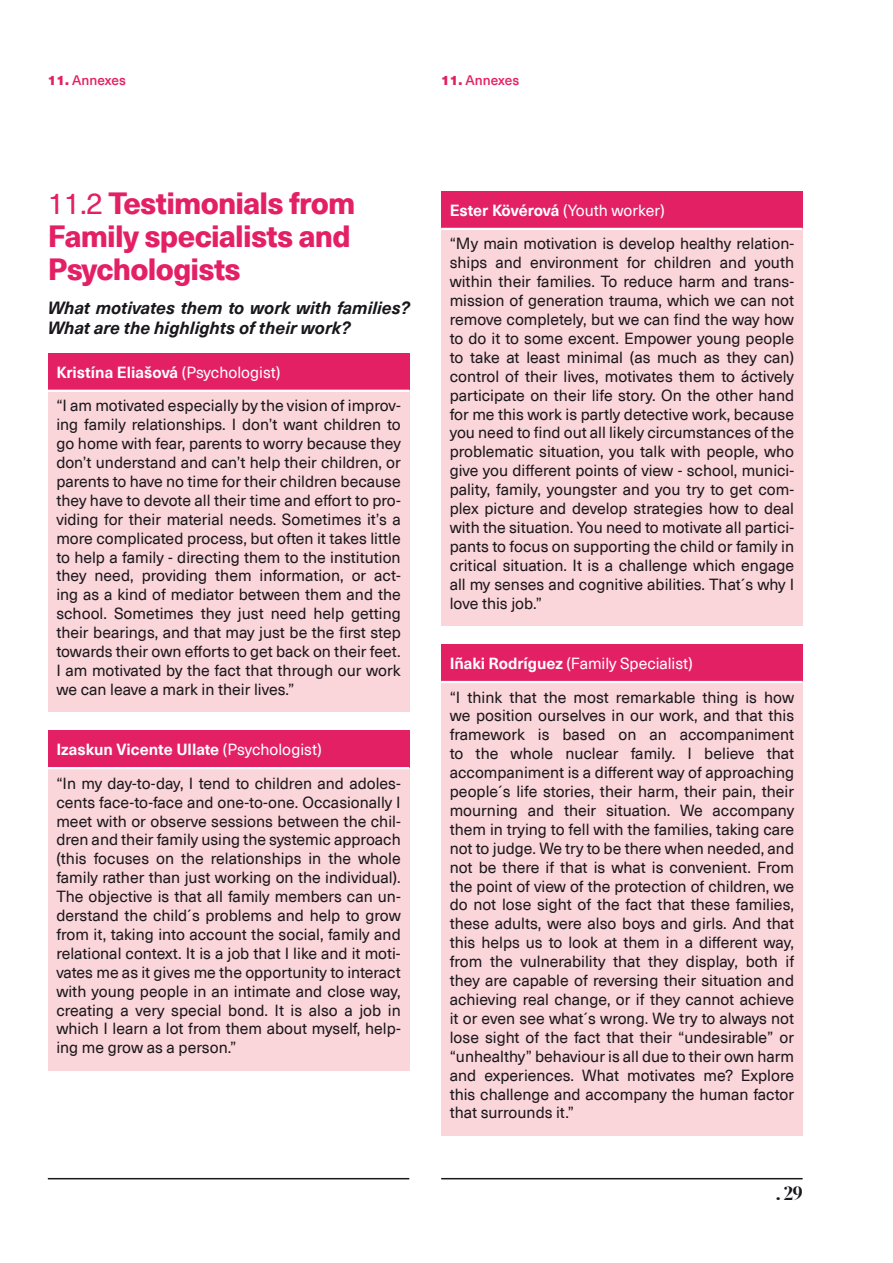
<style>
.page{position:relative;width:893px;height:1263px;background:#fff}
.page>*{position:absolute;margin:0;border:0;box-sizing:border-box;transform-origin:0 0}
.t1{font:800 30px/33px "Neue Haas Unica Pro";letter-spacing:-.025em;color:#e42065}
.t2{font:19.5px "Sliced Semi Bold Title";color:#1a171c}
.t3{font:italic 700 17.25px/20.7px "Neue Haas Unica Pro";color:#1a171c}
.t4{font:15.75px/18.9px "Neue Haas Unica Pro";color:#1a171c}
.t5{font:500 13.5px "Neue Haas Unica Pro";color:#e42065}
.s1{font-weight:900}
.s2{font-weight:400}
.s3{font-weight:700;color:#fff}
.s4{color:#fff}
</style>
<div class="page">
<hr style="left:48px;top:1178px;width:361px;height:1px;background:#1a171c">
<hr style="left:441px;top:1178px;width:362px;height:1px;background:#1a171c">
<div style="left:48px;top:353px;width:361px;height:38px;background:#e42065"></div>
<div style="left:48px;top:391px;width:361px;height:321px;background:#fad5d9"></div>
<hr style="left:48px;top:390px;width:361px;height:2px;background:#fff">
<div style="left:48px;top:731px;width:361px;height:37px;background:#e42065"></div>
<div style="left:48px;top:768px;width:361px;height:302px;background:#fad5d9"></div>
<hr style="left:48px;top:767px;width:361px;height:2px;background:#fff">
<div style="left:441px;top:191px;width:362px;height:38px;background:#e42065"></div>
<div style="left:441px;top:229px;width:362px;height:397px;background:#fad5d9"></div>
<hr style="left:441px;top:228px;width:362px;height:2px;background:#fff">
<div style="left:441px;top:644px;width:362px;height:38px;background:#e42065"></div>
<div style="left:441px;top:682px;width:362px;height:453px;background:#fad5d9"></div>
<hr style="left:441px;top:681px;width:362px;height:2px;background:#fff">
<p class="t5" style="left:48px;top:72px;width:80px"><span class="s1">11.</span> Annexes</p>
<p class="t5" style="left:441px;top:72px;width:80px"><span class="s1">11.</span> Annexes</p>
<h1 class="t1" style="left:48px;top:187px;width:309px"><span class="s2">11.2</span> Testimonials from<br>Family specialists and<br>Psychologists</h1>
<p class="t3" style="left:48px;top:297px;width:364px">What motivates them to work with families?<br>What are the highlights of their work?</p>
<p class="t4" style="left:56px;top:356px;width:346px;line-height:33.3px"><span class="s3">Kristína Eliašová</span> <span class="s4">(Psychologist)<br></span>“I am motivated especially by the vision of improv-</p>
<p class="t4" style="left:56px;top:415px;width:346px;text-align:justify">ing family relationships. I don’t want children to go home with fear, parents to worry because they don’t understand and can’t help their children, or parents to have no time for their children because they have to devote all their time and effort to pro&shy;viding for their material needs. Sometimes it’s a more complicated process, but often it takes little to help a family - directing them to the institution they need, providing them information, or act&shy;ing as a kind of mediator between them and the school. Sometimes they just need help getting their bearings, and that may just be the first step towards their own efforts to get back on their feet.<br>I am motivated by the fact that through our work we can leave a mark in their lives.”</p>
<p class="t4" style="left:56px;top:733px;width:346px;line-height:33.3px"><span class="s3">Izaskun Vicente Ullate</span> <span class="s4">(Psychologist)<br></span>“In my day-to-day, I tend to children and adoles-</p>
<p class="t4" style="left:56px;top:793px;width:346px;text-align:justify">cents face-to-face and one-to-one. Occasionally I meet with or observe sessions between the chil&shy;dren and their family using the systemic approach (this focuses on the relationships in the whole family rather than just working on the individual).<br>The objective is that all family members can un&shy;derstand the child´s problems and help to grow from it, taking into account the social, family and relational context. It is a job that I like and it moti&shy;vates me as it gives me the opportunity to interact with young people in an intimate and close way, creating a very special bond. It is also a job in which I learn a lot from them about myself, help&shy;ing me grow as a person.”</p>
<p class="t4" style="left:450px;top:194px;width:346px;line-height:33.3px"><span class="s3">Ester Kövérová</span> <span class="s4">(Youth worker)<br></span>“My main motivation is develop healthy relation-</p>
<p class="t4" style="left:450px;top:254px;width:346px;text-align:justify">ships and environment for children and youth within their families. To reduce harm and trans&shy;mission of generation trauma, which we can not remove completely, but we can find the way how to do it to some excent. Empower young people to take at least minimal (as much as they can) control of their lives, motivates them to áctively participate on their life story. On the other hand for me this work is partly detective work, because you need to find out all likely circumstances of the problematic situation, you talk with people, who give you different points of view - school, munici&shy;pality, family, youngster and you try to get com&shy;plex picture and develop strategies how to deal with the situation. You need to motivate all partici&shy;pants to focus on supporting the child or family in critical situation. It is a challenge which engage all my senses and cognitive abilities. That´s why I love this job.”</p>
<p class="t4" style="left:450px;top:647px;width:346px;line-height:33.3px"><span class="s3">Iñaki Rodríguez</span> <span class="s4">(Family Specialist)<br></span>“I think that the most remarkable thing is how</p>
<p class="t4" style="left:450px;top:707px;width:346px;text-align:justify">we position ourselves in our work, and that this framework is based on an accompaniment to the whole nuclear family. I believe that accompaniment is a different way of approaching people´s life stories, their harm, their pain, their mourning and their situation. We accompany them in trying to fell with the families, taking care not to judge. We try to be there when needed, and not be there if that is what is convenient. From the point of view of the protection of children, we do not lose sight of the fact that these families, these adults, were also boys and girls. And that this helps us to look at them in a different way, from the vulnerability that they display, both if they are capable of reversing their situation and achieving real change, or if they cannot achieve it or even see what´s wrong. We try to always not lose sight of the fact that their “undesirable” or “unhealthy” behaviour is all due to their own harm and experiences. What motivates me? Explore this challenge and accompany the human factor that surrounds it.”</p>
<p class="t2" style="left:776px;top:1185px;width:28px">. 29</p>
</div>
